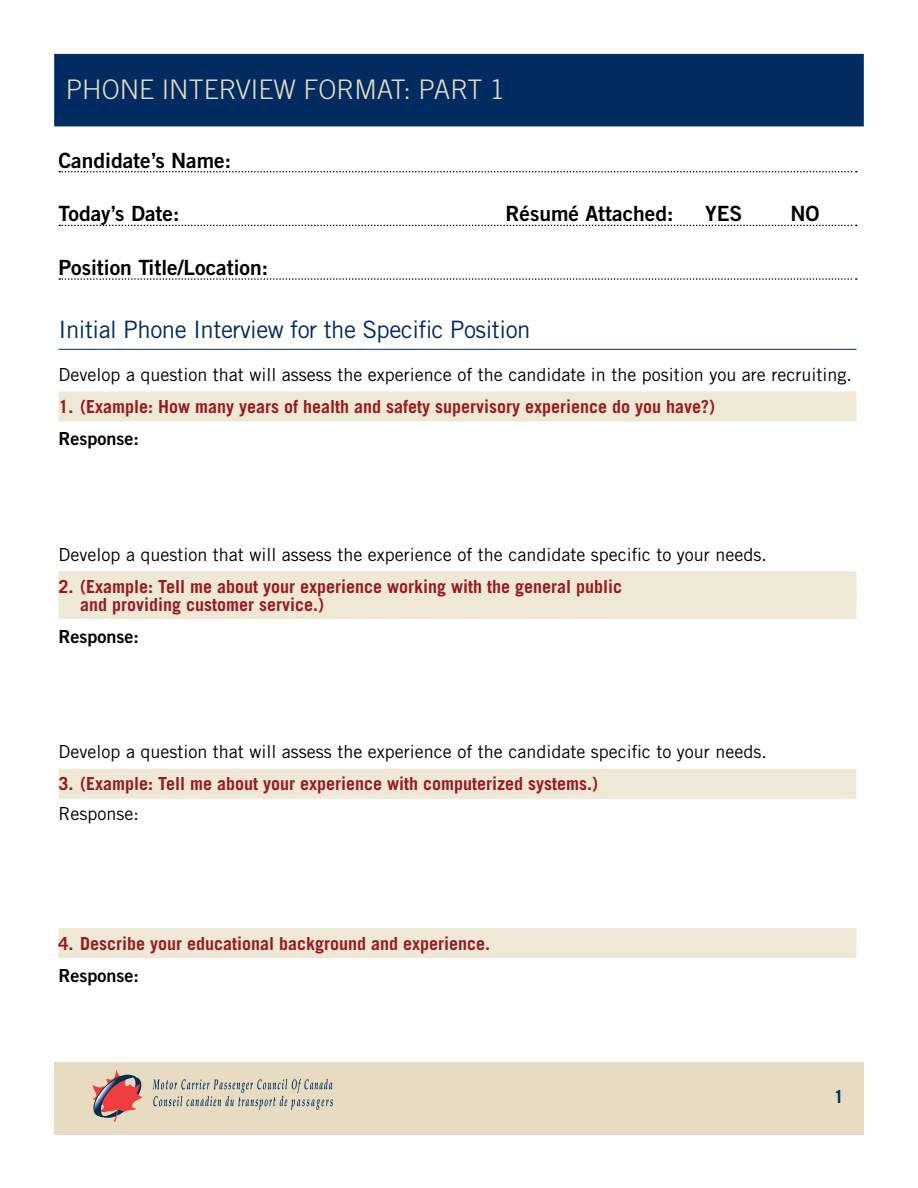
<style>
.page{position:relative;width:918px;height:1188px;background:#fff}
.page>*{position:absolute;margin:0;border:0;box-sizing:border-box;transform-origin:0 0}
.t1{font:300 27px "Trade Gothic";color:#e7dcc1}
.t2{font:24px "Trade Gothic";letter-spacing:-.02em;color:#002b60}
.t3{font:21px "Trade Gothic Bold Two";color:#000}
.t4{font:700 18px/18px "Trade Gothic";color:#971b1e}
.t5{font:18px "Trade Gothic";color:#000}
.t6{font:18px "Trade Gothic Bold Two";color:#000}
.t7{font:700 18px "Trade Gothic";color:#002b60}
</style>
<div class="page">
<div style="left:54px;top:1062px;width:810px;height:73px;background:#e7dcc1"></div>
<svg style="left:153px;top:1079px;width:180px;height:31px"></svg>
<svg style="left:92px;top:1069px;width:51px;height:53px"></svg>
<div style="left:54px;top:54px;width:810px;height:72px;background:#002b60;border:1px solid #002b60"></div>
<hr style="left:58px;top:349px;width:798px;height:1px;background:#002b60">
<div style="left:58px;top:391px;width:798px;height:30px;background:#efe8d7"></div>
<div style="left:58px;top:571px;width:798px;height:30px;background:#efe8d7"></div>
<div style="left:58px;top:589px;width:798px;height:30px;background:#efe8d7"></div>
<div style="left:58px;top:769px;width:798px;height:30px;background:#efe8d7"></div>
<div style="left:58px;top:928px;width:798px;height:30px;background:#efe8d7"></div>
<svg style="left:59px;top:171px;width:798px;height:2px"></svg>
<svg style="left:59px;top:225px;width:798px;height:1px"></svg>
<svg style="left:59px;top:278px;width:798px;height:2px"></svg>
<h1 class="t1" style="left:66px;top:73px;width:441px">PHONE INTERVI EW FORMAT: PART 1</h1>
<p class="t3" style="left:58px;top:147px;width:174px">Candidate’s Name:</p>
<p class="t3" style="left:58px;top:201px;width:122px">Today’s Date:</p>
<p class="t3" style="left:506px;top:201px;width:169px">Résumé Attached:</p>
<p class="t3" style="left:705px;top:201px;width:39px">YES</p>
<p class="t3" style="left:790px;top:201px;width:31px">NO</p>
<p class="t3" style="left:58px;top:255px;width:211px">Position Title/Location:</p>
<h2 class="t2" style="left:58px;top:315px;width:474px">Initial Phone Interview for the Specific Position</h2>
<p class="t5" style="left:58px;top:364px;width:795px">Develop a question that will assess the experience of the candidate in the position you are recruiting.</p>
<p class="t4" style="left:58px;top:397px;width:658px">1. (Example: How many years of health and safety supervisory experience do you have?)</p>
<p class="t6" style="left:58px;top:427px;width:82px">Response:</p>
<p class="t5" style="left:58px;top:543px;width:710px">Develop a question that will assess the experience of the candidate specific to your needs.</p>
<p class="t4" style="left:80px;top:577px;width:544px;text-indent:-22px">2. (Example: Tell me about your experience working with the general public and providing customer service.)</p>
<p class="t6" style="left:58px;top:625px;width:82px">Response:</p>
<p class="t5" style="left:58px;top:741px;width:710px">Develop a question that will assess the experience of the candidate specific to your needs.</p>
<p class="t4" style="left:58px;top:775px;width:541px">3. (Example: Tell me about your experience with computerized systems.)</p>
<p class="t5" style="left:58px;top:802px;width:82px">Response:</p>
<p class="t4" style="left:58px;top:934px;width:433px">4. Describe your educational background and experience.</p>
<p class="t6" style="left:58px;top:964px;width:82px">Response:</p>
<p class="t7" style="left:834px;top:1086px;width:12px">1</p>
</div>
